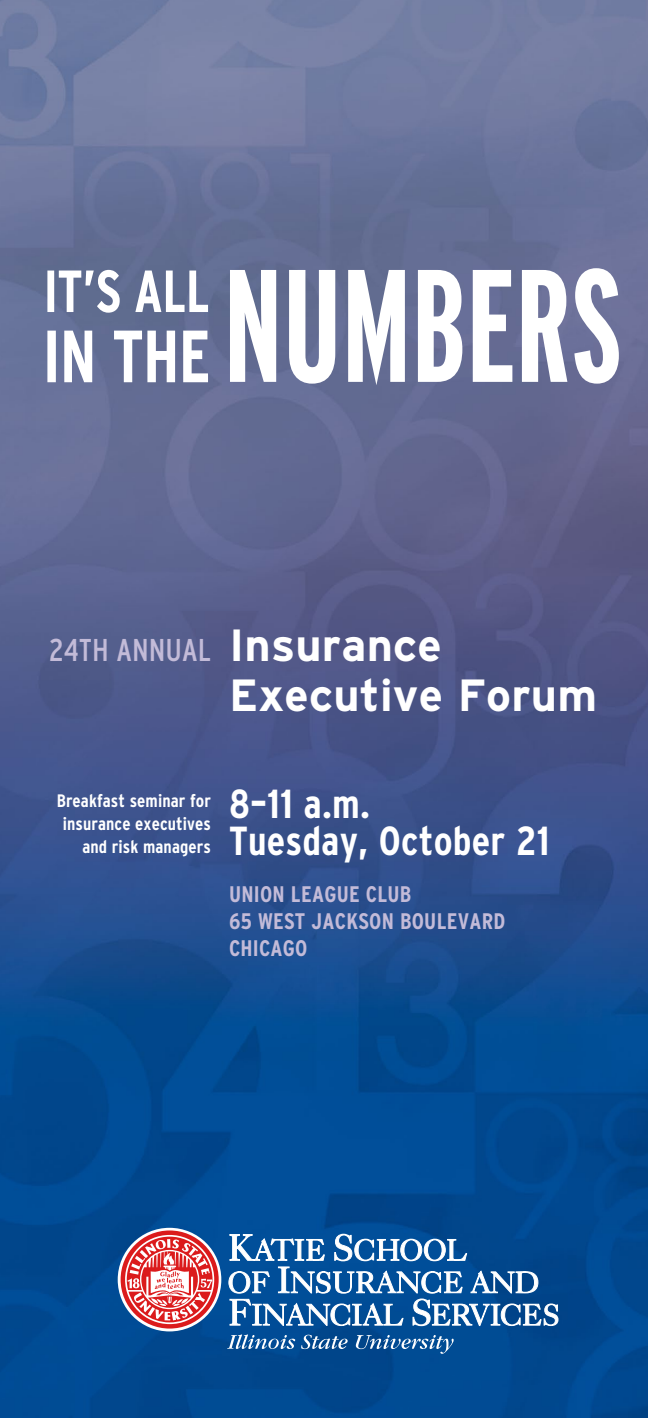
<style>
.page{position:relative;width:648px;height:1418px;background:#fff}
.page>*{position:absolute;margin:0;border:0;box-sizing:border-box;transform-origin:0 0}
.t1{font:700 45px "Interstate";letter-spacing:.005em;color:#fff}
.t2{font:700 condensed 40.5px/36.7px "Interstate";letter-spacing:.005em;color:#fff}
.t3{font:condensed 31.5px "Interstate";color:#c3bbd8}
.t4{font:700 condensed 22.5px/27px "Interstate";letter-spacing:.01em;color:#c3bbd8}
.t5{font:700 condensed 18px/22.9px "Interstate";letter-spacing:.005em;color:#fff;text-align:right}
.s1{font-weight:700;font-stretch:normal;font-size:45px;color:#fff}
</style>
<div class="page">
<img style="left:0;top:0;width:648px;height:1418px">
<svg style="left:228px;top:1233px;width:330px;height:93px"></svg>
<svg style="left:227px;top:1334px;width:68px;height:15px"></svg>
<svg style="left:301px;top:1334px;width:47px;height:15px"></svg>
<svg style="left:356px;top:1334px;width:98px;height:19px;background:#346ea7"></svg>
<svg style="left:118px;top:1227px;width:103px;height:104px"></svg>
<svg style="left:121px;top:1230px;width:98px;height:98px"></svg>
<svg style="left:47px;top:330px;width:161px;height:52px"></svg>
<svg style="left:47px;top:270px;width:161px;height:43px"></svg>
<svg style="left:230px;top:268px;width:389px;height:117px"></svg>
<h3 class="t3" style="left:49px;top:632px;width:394px">24TH ANNUAL <span class="s1">Insurance</span></h3>
<h1 class="t1" style="left:229px;top:669px;width:369px">Executive Forum</h1>
<p class="t5" style="left:57px;top:789px;width:156px">Breakfast seminar for insurance executives and risk managers</p>
<h2 class="t2" style="left:229px;top:785px;width:322px">8–11 a.m.<br>Tuesday, October 21</h2>
<p class="t4" style="left:229px;top:880px;width:278px">UNION LEAGUE CLUB<br>65 WEST JACKSON BOULEVARD<br>CHICAGO</p>
</div>
